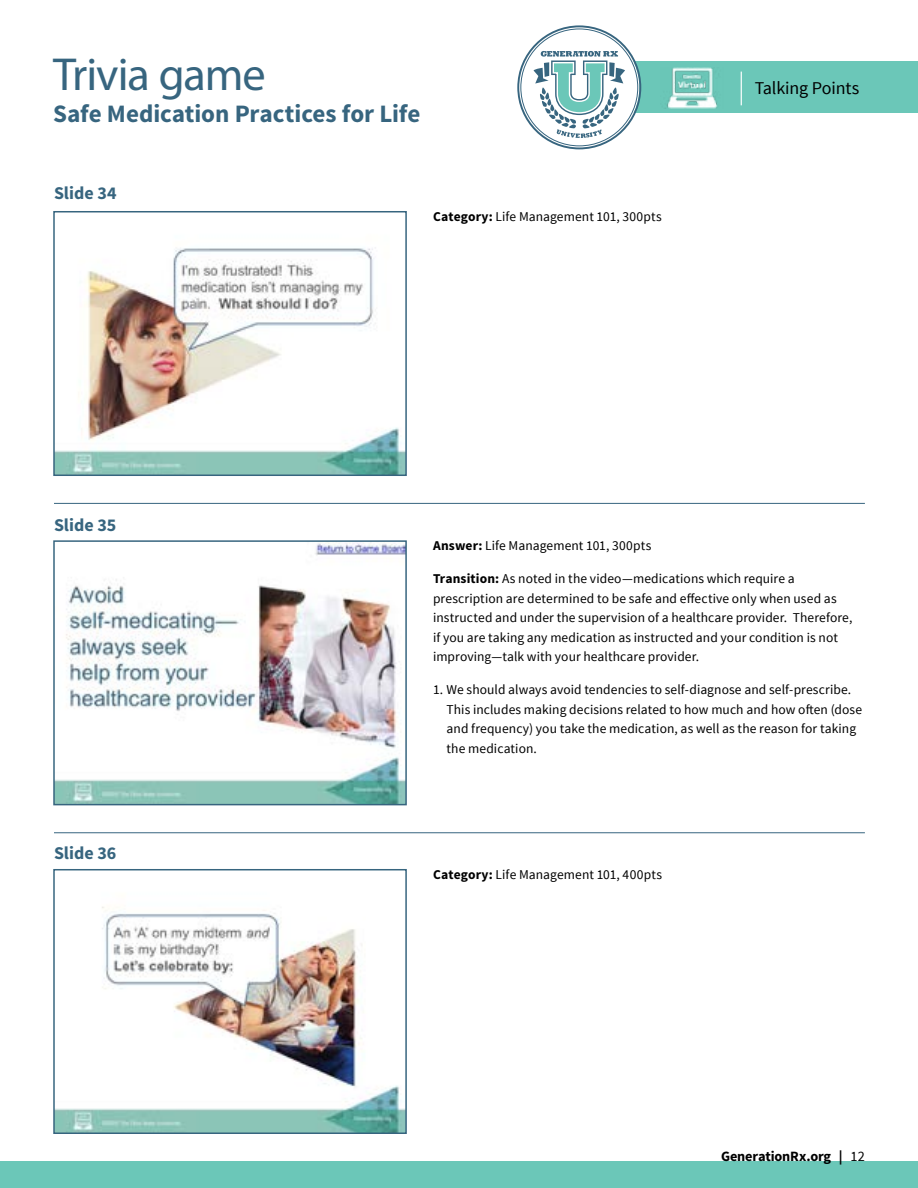
<style>
.page{position:relative;width:918px;height:1188px;background:#fff}
.page>*{position:absolute;margin:0;border:0;box-sizing:border-box;transform-origin:0 0}
.t1{font:46.5px "Myriad Pro";letter-spacing:-.025em;color:#37657f}
.t2{font:700 25.05px "Source Sans Pro";letter-spacing:-.005em;color:#37657f}
.t3{font:700 18px "Source Sans Pro";color:#37657f}
.t4{font:18px "Source Sans Pro";letter-spacing:-.01em;color:#000}
.t5{font:700 14.25px "Source Sans Pro";letter-spacing:-.01em;color:#000}
.t6{font:13.5px/19.5px "Source Sans Pro";letter-spacing:.005em;color:#000}
.s1{font-weight:700}
.s2{font-weight:400}
</style>
<div class="page">
<div style="left:594px;top:61px;width:324px;height:52px;background:#6bc7b8"></div>
<hr style="left:741px;top:72px;width:1px;height:33px;background:#fff">
<svg style="left:519px;top:27px;width:120px;height:120px"></svg>
<div style="left:517px;top:25px;width:124px;height:124px;border:2px solid #37657f;border-radius:50%"></div>
<svg style="left:534px;top:51px;width:91px;height:87px"></svg>
<img style="left:665px;top:68px;width:52px;height:41px">
<div style="left:0;top:1161px;width:918px;height:27px;background:#6bc7b8"></div>
<img style="left:56px;top:248px;width:348px;height:225px">
<div style="left:53px;top:211px;width:354px;height:265px;border:2px solid #37657f"></div>
<hr style="left:54px;top:503px;width:811px;height:1px;background:#37657f">
<img style="left:56px;top:543px;width:348px;height:259px">
<div style="left:53px;top:540px;width:354px;height:265px;border:2px solid #37657f"></div>
<hr style="left:54px;top:832px;width:811px;height:1px;background:#37657f">
<img style="left:56px;top:906px;width:348px;height:225px">
<div style="left:53px;top:869px;width:354px;height:265px;border:2px solid #37657f"></div>
<h1 class="t1" style="left:53px;top:46px;width:214px">Trivia game</h1>
<h2 class="t2" style="left:53px;top:98px;width:369px">Safe Medication Practices for Life</h2>
<h3 class="t3" style="left:54px;top:181px;width:64px">Slide 34</h3>
<p class="t6" style="left:433px;top:207px;width:230px"><span class="s1">Category:</span> Life Management 101, 300pts</p>
<h3 class="t4" style="left:755px;top:77px;width:106px">Talking Points</h3>
<h3 class="t3" style="left:54px;top:513px;width:64px">Slide 35</h3>
<h3 class="t3" style="left:54px;top:842px;width:64px">Slide 36</h3>
<p class="t6" style="left:433px;top:536px;width:220px"><span class="s1">Answer:</span> Life Management 101, 300pts</p>
<p class="t6" style="left:433px;top:569px;width:421px"><span class="s1">Transition:</span> As noted in the video—medications which require a prescription are determined to be safe and effective only when used as instructed and under the supervision of a healthcare provider. Therefore, if you are taking any medication as instructed and your condition is not improving—talk with your healthcare provider.</p>
<p class="t6" style="left:447px;top:680px;width:417px;text-indent:-14px">1. We should always avoid tendencies to self-diagnose and self-prescribe.<br>This includes making decisions related to how much and how often (dose and frequency) you take the medication, as well as the reason for taking the medication.</p>
<p class="t6" style="left:433px;top:865px;width:230px"><span class="s1">Category:</span> Life Management 101, 400pts</p>
<p class="t5" style="left:721px;top:1147px;width:145px">GenerationRx.org | <span class="s2">12</span></p>
</div>
